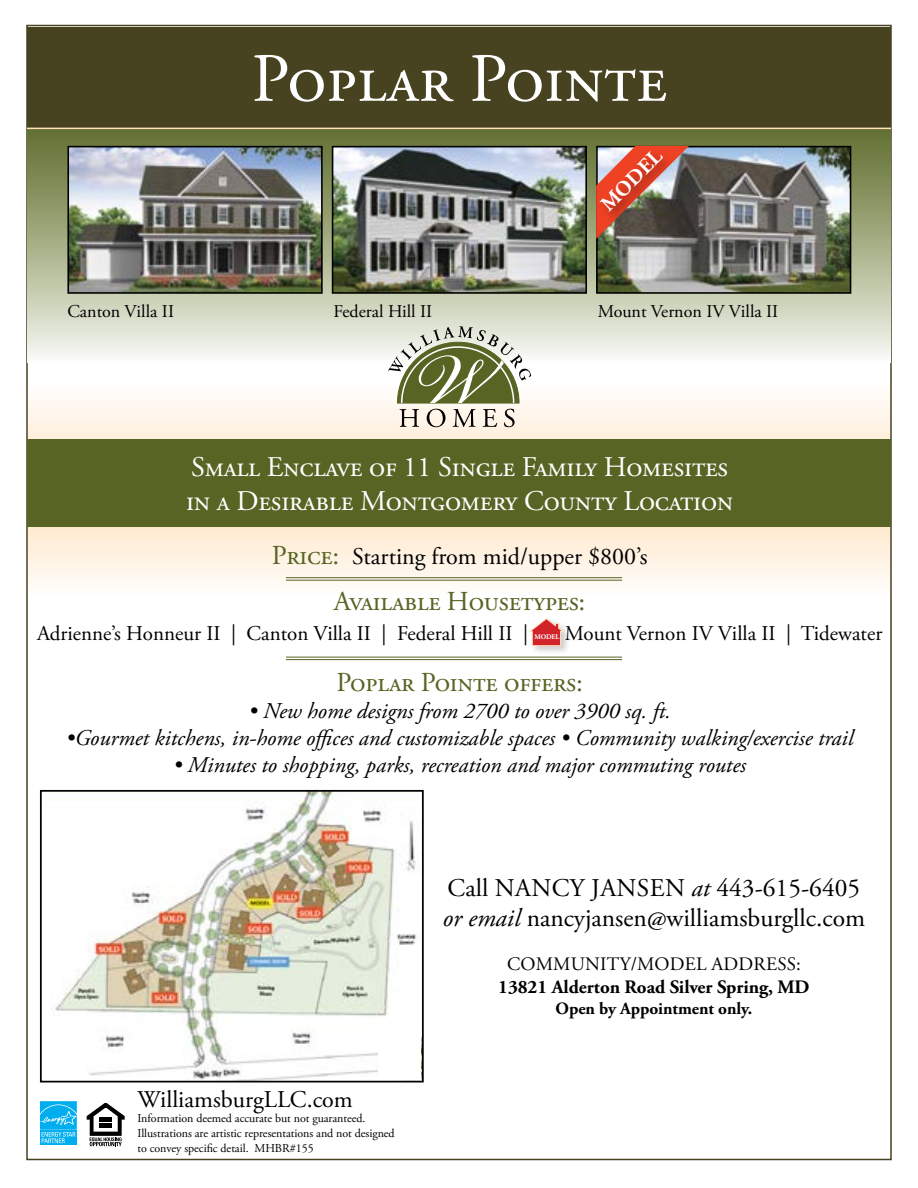
<style>
.page{position:relative;width:918px;height:1188px;background:#fff}
.page>*{position:absolute;margin:0;border:0;box-sizing:border-box;transform-origin:0 0}
.t1{font:69px "Adobe Garamond Pro";color:#fff}
.t2{font:28.5px/34.2px "Adobe Garamond Pro";letter-spacing:-.01em;color:#fff}
.t3{font:27.3px "Adobe Garamond Pro";letter-spacing:-.01em;color:#576423}
.t4{font:25.5px/30.6px "Adobe Garamond Pro";color:#000}
.t5{font:24px "Adobe Garamond Pro";letter-spacing:-.01em;color:#000}
.t6{font:italic 22.5px "Adobe Garamond Pro";color:#000}
.t7{font:21px "Adobe Garamond Pro";color:#000}
.t8{font:700 21px "Adobe Garamond Pro";color:#fff}
.t9{font:700 18.9px "Adobe Garamond Pro";letter-spacing:-.005em;color:#000}
.t10{font:18.9px "Adobe Garamond Pro";letter-spacing:.01em;color:#000}
.t11{font:18px "Adobe Garamond Pro";letter-spacing:-.005em;color:#000}
.t12{font:700 17.25px "Adobe Garamond Pro";letter-spacing:-.005em;color:#000}
.t13{font:12px/15px "Adobe Garamond Pro";letter-spacing:-.005em;color:#000}
.t14{font:700 7.05px "Adobe Garamond Pro";letter-spacing:-.025em;color:#fff}
.s1{font-size:27.3px;color:#576423}
.s2{font-style:italic}
</style>
<div class="page">
<div style="left:27px;top:108px;width:864px;height:255px;background:linear-gradient(to bottom,#4f5e18,#f5f7ef)"></div>
<svg style="left:28px;top:527px;width:862px;height:58px;background:#fef1e0"></svg>
<svg style="left:28px;top:398px;width:862px;height:41px"></svg>
<div style="left:28px;top:439px;width:863px;height:88px;background:#576423"></div>
<div style="left:27px;top:27px;width:864px;height:101px;background:#474220"></div>
<hr style="left:286px;top:580px;width:336px;height:1px;background:#576423">
<hr style="left:286px;top:577px;width:336px;height:1px;background:#576423">
<hr style="left:286px;top:659px;width:336px;height:1px;background:#576423">
<hr style="left:286px;top:657px;width:336px;height:1px;background:#576423">
<hr style="left:27px;top:128px;width:864px;height:1px;background:#ffe1ba">
<svg style="left:40px;top:1143px;width:37px;height:2px"></svg>
<svg style="left:40px;top:1101px;width:37px;height:42px;background:#28baf1"></svg>
<svg style="left:87px;top:1103px;width:38px;height:43px"></svg>
<svg style="left:388px;top:326px;width:143px;height:101px"></svg>
<img style="left:55px;top:793px;width:361px;height:286px">
<div style="left:40px;top:790px;width:384px;height:292px;border:2px solid #000"></div>
<img style="left:70px;top:149px;width:250px;height:142px">
<div style="left:67px;top:146px;width:256px;height:148px;border:2px solid #000"></div>
<img style="left:335px;top:149px;width:249px;height:142px">
<div style="left:332px;top:146px;width:255px;height:148px;border:2px solid #000"></div>
<img style="left:599px;top:149px;width:249px;height:142px">
<div style="left:596px;top:146px;width:255px;height:148px;border:2px solid #000"></div>
<svg style="left:596px;top:146px;width:93px;height:93px;background:#6c534b"></svg>
<div style="left:598px;top:149px;width:78px;height:76px;background:#000;opacity:.35"></div>
<div style="left:528px;top:617px;width:44px;height:37px;background:#000;opacity:.2"></div>
<svg style="left:528px;top:618px;width:36px;height:28px"></svg>
<div style="left:379px;top:1028px;width:42px;height:52px;background:#fff"></div>
<h1 class="t1" style="left:252px;top:37px;width:417px">Poplar Pointe</h1>
<p class="t8" style="left:596px;top:199px;width:79px;rotate:-45deg">MODEL</p>
<p class="t11" style="left:67px;top:301px;width:108px">Canton Villa II</p>
<p class="t11" style="left:333px;top:301px;width:101px">Federal Hill II</p>
<p class="t11" style="left:598px;top:301px;width:182px">Mount Vernon IV Villa II</p>
<p class="t2" style="left:186px;top:451px;width:549px">Small Enclave of 11 Single Family Homesites in a Desirable Montgomery County Location</p>
<p class="t5" style="left:272px;top:542px;width:377px"><span class="s1">Price:</span> Starting from mid/upper $800’s</p>
<p class="t3" style="left:334px;top:585px;width:253px">Available Housetypes:</p>
<p class="t7" style="left:37px;top:621px;width:493px">Adrienne’s Honneur II | Canton Villa II | Federal Hill II |</p>
<p class="t7" style="left:565px;top:621px;width:319px">Mount Vernon IV Villa II | Tidewater</p>
<p class="t3" style="left:336px;top:666px;width:248px">Poplar Pointe offers:</p>
<p class="t6" style="left:249px;top:698px;width:424px">• New home designs from 2700 to over 3900 sq. ft.</p>
<p class="t6" style="left:66px;top:725px;width:789px">•Gourmet kitchens, in-home offices and customizable spaces • Community walking/exercise trail</p>
<p class="t6" style="left:173px;top:752px;width:574px">• Minutes to shopping, parks, recreation and major commuting routes</p>
<p class="t14" style="left:535px;top:632px;width:27px">MODEL</p>
<p class="t5" style="left:137px;top:1085px;width:217px">WilliamsburgLLC.com</p>
<p class="t13" style="left:137px;top:1111px;width:259px">Information deemed accurate but not guaranteed.<br>Illustrations are artistic representations and not designed to convey specific detail. MHBR#155</p>
<p class="t4" style="left:443px;top:873px;width:424px">Call NANCY JANSEN <span class="s2">at</span> 443-615-6405 <span class="s2">or email</span> nancyjansen@williamsburgllc.com</p>
<p class="t10" style="left:507px;top:953px;width:295px">COMMUNITY/MODEL ADDRESS:</p>
<p class="t9" style="left:498px;top:976px;width:313px">13821 Alderton Road Silver Spring, MD</p>
<p class="t12" style="left:556px;top:998px;width:198px">Open by Appointment only.</p>
</div>
